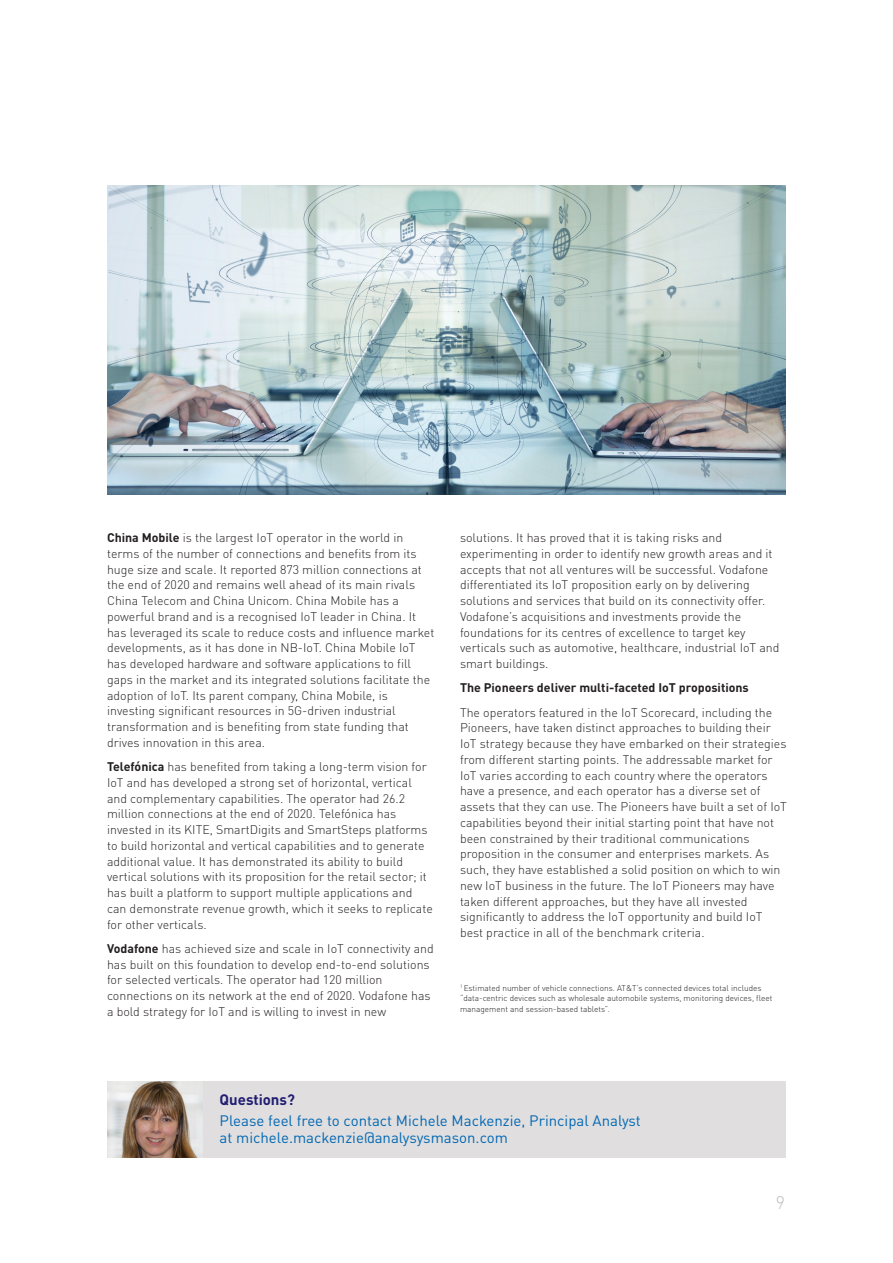
<style>
.page{position:relative;width:893px;height:1263px;background:#fff}
.page>*{position:absolute;margin:0;border:0;box-sizing:border-box;transform-origin:0 0}
.t1{font:300 18px "DINOT";color:#bcbdc0}
.Main_text{font:15px/17.4px "DINOT";color:#0168b3}
.Main_text-2{font:700 15px "DINOT";color:#221e72}
.Main_Text{font:300 12.3px/15.8px "DINOT";color:#231f20}
.Main_Text-2{font:700 12.3px "DINOT";color:#231f20}
.Notes{font:300 8.25px/10.5px "DINOT";color:#231f20}
.s1{font-weight:700}
</style>
<div class="page">
<div style="left:107px;top:1081px;width:679px;height:76px;background:#e0dedf"></div>
<img style="left:107px;top:1081px;width:95px;height:76px">
<img style="left:107px;top:185px;width:679px;height:309px">
<p class="Main_Text" style="left:107px;top:530px;width:329px"><span class="s1">China Mobile</span> is the largest IoT operator in the world in terms of the number of connections and benefits from its huge size and scale. It reported 873 million connections at the end of 2020 and remains well ahead of its main rivals China Telecom and China Unicom. China Mobile has a powerful brand and is a recognised IoT leader in China. It has leveraged its scale to reduce costs and influence market developments, as it has done in NB-IoT. China Mobile IoT has developed hardware and software applications to fill gaps in the market and its integrated solutions facilitate the adoption of IoT. Its parent company, China Mobile, is investing significant resources in 5G-driven industrial transformation and is benefiting from state funding that drives innovation in this area.</p>
<p class="Main_Text" style="left:107px;top:759px;width:327px"><span class="s1">Telefónica</span> has benefited from taking a long-term vision for IoT and has developed a strong set of horizontal, vertical and complementary capabilities. The operator had 26.2 million connections at the end of 2020. Telefónica has invested in its KITE, SmartDigits and SmartSteps platforms to build horizontal and vertical capabilities and to generate additional value. It has demonstrated its ability to build vertical solutions with its proposition for the retail sector; it has built a platform to support multiple applications and can demonstrate revenue growth, which it seeks to replicate for other verticals.</p>
<p class="Main_Text" style="left:107px;top:940px;width:328px"><span class="s1">Vodafone</span> has achieved size and scale in IoT connectivity and has built on this foundation to develop end-to-end solutions for selected verticals. The operator had 120 million connections on its network at the end of 2020. Vodafone has a bold strategy for IoT and is willing to invest in new</p>
<p class="Main_Text" style="left:460px;top:530px;width:321px">solutions. It has proved that it is taking risks and experimenting in order to identify new growth areas and it accepts that not all ventures will be successful. Vodafone differentiated its IoT proposition early on by delivering solutions and services that build on its connectivity offer.<br>Vodafone’s acquisitions and investments provide the foundations for its centres of excellence to target key verticals such as automotive, healthcare, industrial IoT and smart buildings.</p>
<p class="Main_Text-2" style="left:460px;top:680px;width:290px">The Pioneers deliver multi-faceted IoT propositions</p>
<p class="Main_Text" style="left:460px;top:704px;width:328px">The operators featured in the IoT Scorecard, including the Pioneers, have taken distinct approaches to building their IoT strategy because they have embarked on their strategies from different starting points. The addressable market for IoT varies according to each country where the operators have a presence, and each operator has a diverse set of assets that they can use. The Pioneers have built a set of IoT capabilities beyond their initial starting point that have not been constrained by their traditional communications proposition in the consumer and enterprises markets. As such, they have established a solid position on which to win new IoT business in the future. The IoT Pioneers may have taken different approaches, but they have all invested significantly to address the IoT opportunity and build IoT best practice in all of the benchmark criteria.</p>
<p class="Notes" style="left:460px;top:983px;width:314px"><sup>1</sup> Estimated number of vehicle connections. AT&amp;T’s connected devices total includes “data-centric devices such as wholesale automobile systems, monitoring devices, fleet management and session-based tablets”.</p>
<p class="Main_text-2" style="left:220px;top:1090px;width:77px">Questions?</p>
<p class="Main_text" style="left:220px;top:1111px;width:423px">Please feel free to contact Michele Mackenzie, Principal Analyst at michele.mackenzie@analysysmason.com</p>
<h1 class="t1" style="left:776px;top:1191px;width:11px">9</h1>
</div>
